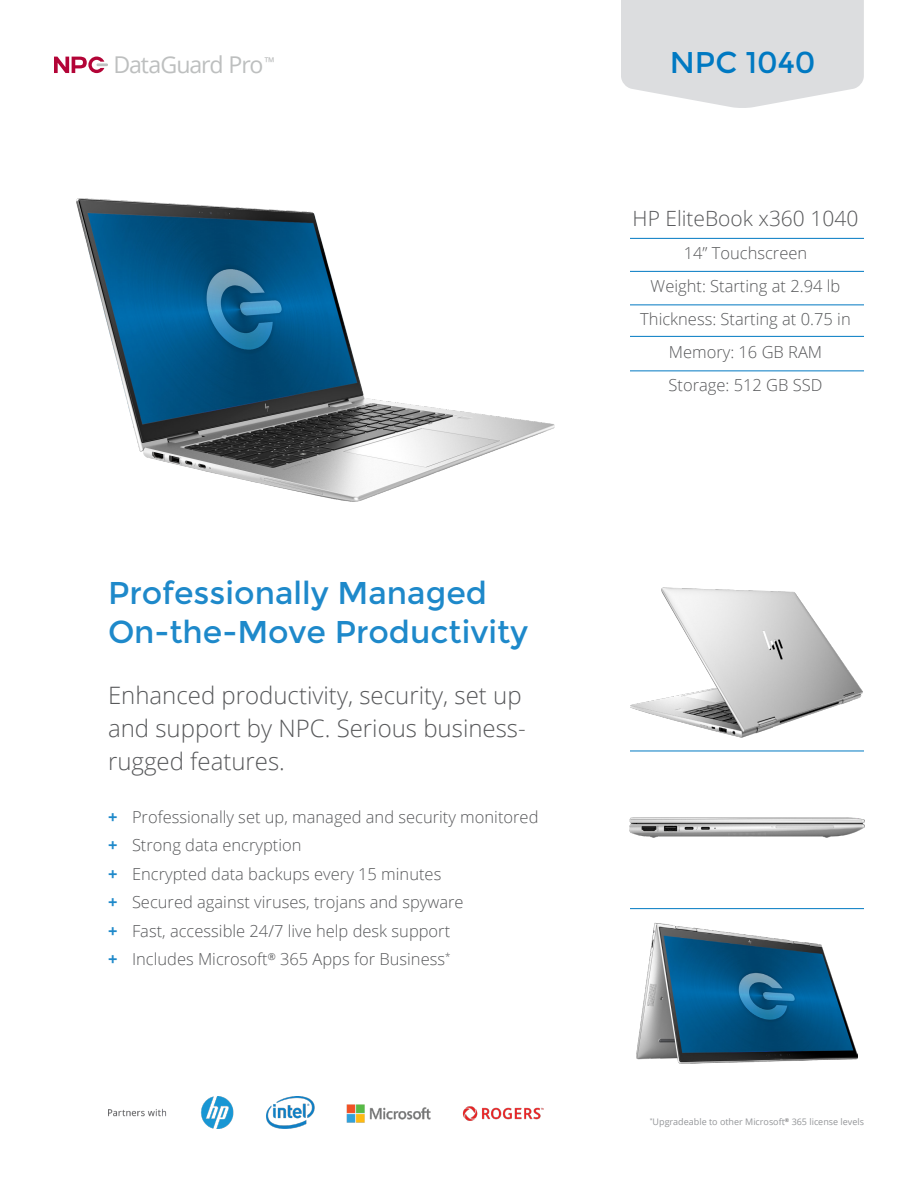
<style>
.page{position:relative;width:918px;height:1188px;background:#fff}
.page>*{position:absolute;margin:0;border:0;box-sizing:border-box;transform-origin:0 0}
.t1{font:31.5px/39px "Montserrat";color:#1e89ca}
.SubTitle_White{font:30px "Montserrat";color:#0079c2}
.Open_San_Light_14{font:300 24px/33px "Open Sans";color:#57585a}
.t2{font:23.1px "Open Sans";letter-spacing:-.05em;color:#bdbfbf}
.Model_Caption{font:300 21px "Open Sans";color:#57585a}
.Model_Caption-2{font:300 16.5px "Open Sans";color:#57585a}
.t3{font:9px "Open Sans";color:#939598}
.s1{font-weight:700;color:#1e89ca}
</style>
<div class="page">
<svg style="left:621px;top:0;width:243px;height:108px;background:#dfe0e2"></svg>
<img style="left:630px;top:587px;width:232px;height:151px">
<svg style="left:54px;top:57px;width:54px;height:16px"></svg>
<hr style="left:630px;top:238px;width:234px;height:1px;background:#0079c2">
<hr style="left:630px;top:271px;width:234px;height:1px;background:#0079c2">
<hr style="left:630px;top:304px;width:234px;height:1px;background:#0079c2">
<hr style="left:630px;top:336px;width:234px;height:1px;background:#0079c2">
<hr style="left:630px;top:370px;width:234px;height:1px;background:#0079c2">
<img style="left:108px;top:1097px;width:436px;height:32px">
<img style="left:76px;top:198px;width:479px;height:304px">
<img style="left:630px;top:750px;width:234px;height:160px">
<img style="left:636px;top:882px;width:222px;height:182px">
<h3 class="t2" style="left:113px;top:49px;width:163px">DataGuard Pro<sup>™</sup></h3>
<p class="t1" style="left:108px;top:574px;width:422px">Professionally Managed<br>On-the-Move Productivity</p>
<p class="Open_San_Light_14" style="left:108px;top:678px;width:419px">Enhanced productivity, security, set up and support by NPC. Serious business&shy;rugged features.</p>
<p class="Model_Caption-2" style="left:108px;top:805px;width:432px"><span class="s1">+</span> Professionally set up, managed and security monitored</p>
<p class="Model_Caption-2" style="left:108px;top:834px;width:195px"><span class="s1">+</span> Strong data encryption</p>
<p class="Model_Caption-2" style="left:108px;top:862px;width:335px"><span class="s1">+</span> Encrypted data backups every 15 minutes</p>
<p class="Model_Caption-2" style="left:108px;top:891px;width:357px"><span class="s1">+</span> Secured against viruses, trojans and spyware</p>
<p class="Model_Caption-2" style="left:108px;top:919px;width:344px"><span class="s1">+</span> Fast, accessible 24/7 live help desk support</p>
<p class="Model_Caption-2" style="left:108px;top:948px;width:344px"><span class="s1">+</span> Includes Microsoft<sup>®</sup> 365 Apps for Business<sup>*</sup></p>
<p class="SubTitle_White" style="left:670px;top:45px;width:147px">NPC 1040</p>
<p class="Model_Caption" style="left:633px;top:204px;width:227px">HP EliteBook x360 1040</p>
<p class="Model_Caption-2" style="left:684px;top:242px;width:125px">14” Touchscreen</p>
<p class="Model_Caption-2" style="left:651px;top:275px;width:191px">Weight: Starting at 2.94 lb</p>
<p class="Model_Caption-2" style="left:640px;top:308px;width:212px">Thickness: Starting at 0.75 in</p>
<p class="Model_Caption-2" style="left:669px;top:341px;width:155px">Memory: 16 GB RAM</p>
<p class="Model_Caption-2" style="left:669px;top:374px;width:156px">Storage: 512 GB SSD</p>
<p class="t3" style="left:650px;top:1116px;width:216px"><sup>*</sup>Upgradeable to other Microsoft<sup>®</sup> 365 license levels</p>
</div>
